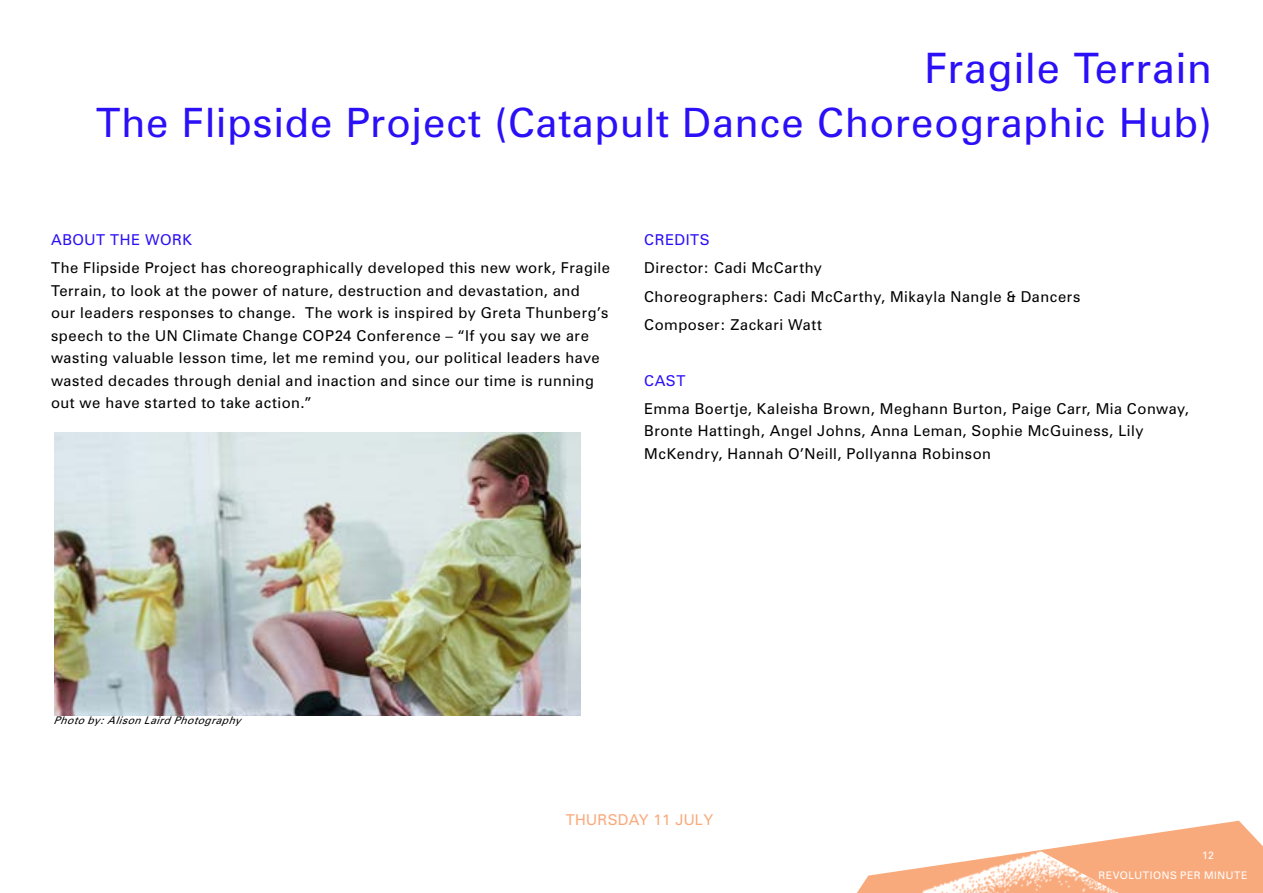
<style>
.page{position:relative;width:1263px;height:893px;background:#fff}
.page>*{position:absolute;margin:0;border:0;box-sizing:border-box;transform-origin:0 0}
.t1{font:42px "Zurich BT";letter-spacing:.025em;color:#2b0ff7}
.t2{font:40.5px "Zurich BT";letter-spacing:.025em;color:#2b0ff7}
.t3{font:15px/22.5px "Zurich BT";letter-spacing:.035em;color:#000}
.t4{font:15px "Zurich BT";letter-spacing:.04em;color:#2b0ff7}
.t5{font:15px "Zurich BT";letter-spacing:.025em;color:#f9aa7c}
.t6{font:italic 10.5px "Zurich BT";color:#000}
.t7{font:10.5px "Zurich BT";letter-spacing:.05em;color:#fff}
</style>
<div class="page">
<svg style="left:1035px;top:821px;width:228px;height:72px"></svg>
<img style="left:857px;top:851px;width:286px;height:42px">
<img style="left:54px;top:432px;width:526px;height:284px">
<h1 class="t1" style="left:924px;top:43px;width:289px">Fragile Terrain</h1>
<h2 class="t2" style="left:96px;top:98px;width:1117px">The Flipside Project (Catapult Dance Choreographic Hub)</h2>
<p class="t4" style="left:51px;top:231px;width:143px">ABOUT THE WORK</p>
<p class="t3" style="left:51px;top:257px;width:561px">The Flipside Project has choreographically developed this new work, Fragile Terrain, to look at the power of nature, destruction and devastation, and<br>our leaders responses to change. The work is inspired by Greta Thunberg’s speech to the UN Climate Change COP24 Conference – “If you say we are wasting valuable lesson time, let me remind you, our political leaders have wasted decades through denial and inaction and since our time is running out we have started to take action.”</p>
<p class="t4" style="left:644px;top:231px;width:67px">CREDITS</p>
<p class="t3" style="left:644px;top:254px;width:438px;line-height:28px">Director: Cadi McCarthy<br>Choreographers: Cadi McCarthy, Mikayla Nangle &amp; Dancers<br>Composer: Zackari Watt</p>
<p class="t4" style="left:644px;top:371px;width:43px">CAST</p>
<p class="t3" style="left:644px;top:397px;width:546px">Emma Boertje, Kaleisha Brown, Meghann Burton, Paige Carr, Mia Conway,<br>Bronte Hattingh, Angel Johns, Anna Leman, Sophie McGuiness, Lily<br>McKendry, Hannah O’Neill, Pollyanna Robinson</p>
<p class="t6" style="left:53px;top:713px;width:194px">Photoby:AlisonLairdPhotography</p>
<p class="t5" style="left:566px;top:810px;width:149px">THURSDAY 11 JULY</p>
<p class="t7" style="left:1202px;top:849px;width:13px">12</p>
<p class="t7" style="left:1098px;top:869px;width:150px">REVOLUTIONS PER MINUTE</p>
</div>
